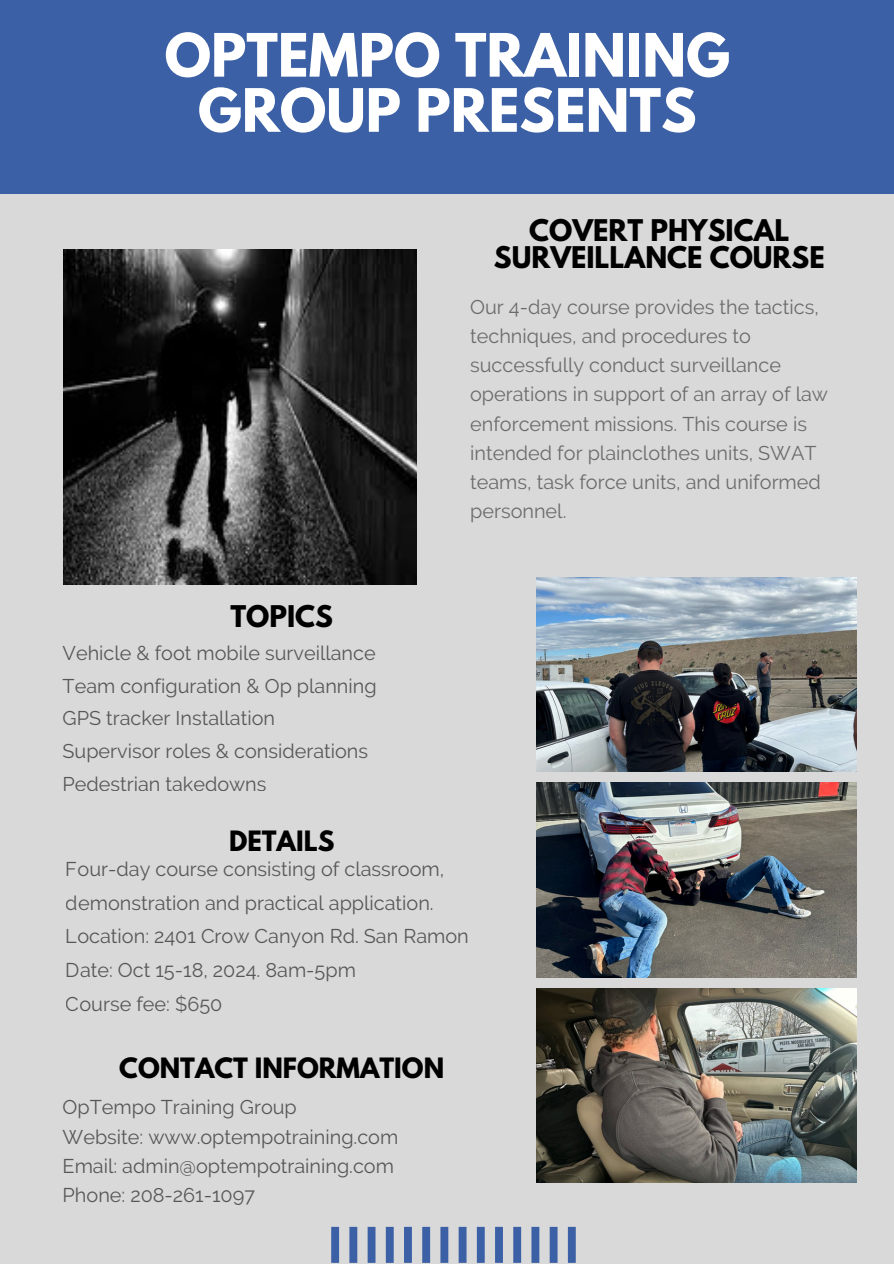
<style>
.page{position:relative;width:894px;height:1264px;background:#fff}
.page>*{position:absolute;margin:0;border:0;box-sizing:border-box;transform-origin:0 0}
.t1{font:700 52.95px/55.2px "League Spartan";color:#fff;text-align:center}
.t2{font:700 26.4px/27px "League Spartan";color:#000;text-align:center}
.t3{font:700 24.75px "League Spartan";color:#000}
.t4{font:19.8px/32.7px "Raleway";color:#000}
.t5{font:19.8px/29.2px "Raleway";color:#222}
</style>
<div class="page">
<div style="left:0;top:0;width:893px;height:1263px;background:#d9d9d9"></div>
<div style="left:0;top:0;width:893px;height:193px;background:#3b60a5"></div>
<img style="left:536px;top:578px;width:320px;height:193px">
<img style="left:536px;top:782px;width:320px;height:195px">
<img style="left:536px;top:988px;width:320px;height:194px">
<img style="left:63px;top:249px;width:354px;height:335px">
<svg style="left:331px;top:1226px;width:244px;height:36px"></svg>
<h1 class="t1" style="left:164px;top:34px;width:566px">OPTEMPO TRAINING<br>GROUP PRESENTS</h1>
<p class="t2" style="left:230px;top:606px;width:104px">TOPICS</p>
<p class="t4" style="left:63px;top:636px;width:315px">Vehicle &amp; foot mobile surveillance<br>Team configuration &amp; Op planning<br>GPS tracker Installation<br>Supervisor roles &amp; considerations<br>Pedestrian takedowns</p>
<h2 class="t3" style="left:229px;top:828px;width:107px">DETAILS</h2>
<h2 class="t2" style="left:494px;top:220px;width:332px">COVERT PHYSICAL<br>SURVEILLANCE COURSE</h2>
<p class="t5" style="left:470px;top:292px;width:359px">Our 4-day course provides the tactics, techniques, and procedures to successfully conduct surveillance operations in support of an array of law enforcement missions. This course is intended for plainclothes units, SWAT teams, task force units, and uniformed personnel.</p>
<p class="t4" style="left:66px;top:852px;width:404px;line-height:33.8px">Four-day course consisting of classroom, demonstration and practical application.<br>Location: 2401 Crow Canyon Rd. San Ramon Date: Oct 15-18, 2024. 8am-5pm<br>Course fee: $650</p>
<p class="t3" style="left:119px;top:1055px;width:326px">CONTACT INFORMATION</p>
<p class="t4" style="left:63px;top:1092px;width:337px;line-height:29.2px">OpTempo Training Group<br>Website: www.optempotraining.com<br>Email: admin@optempotraining.com<br>Phone: 208-261-1097</p>
</div>
